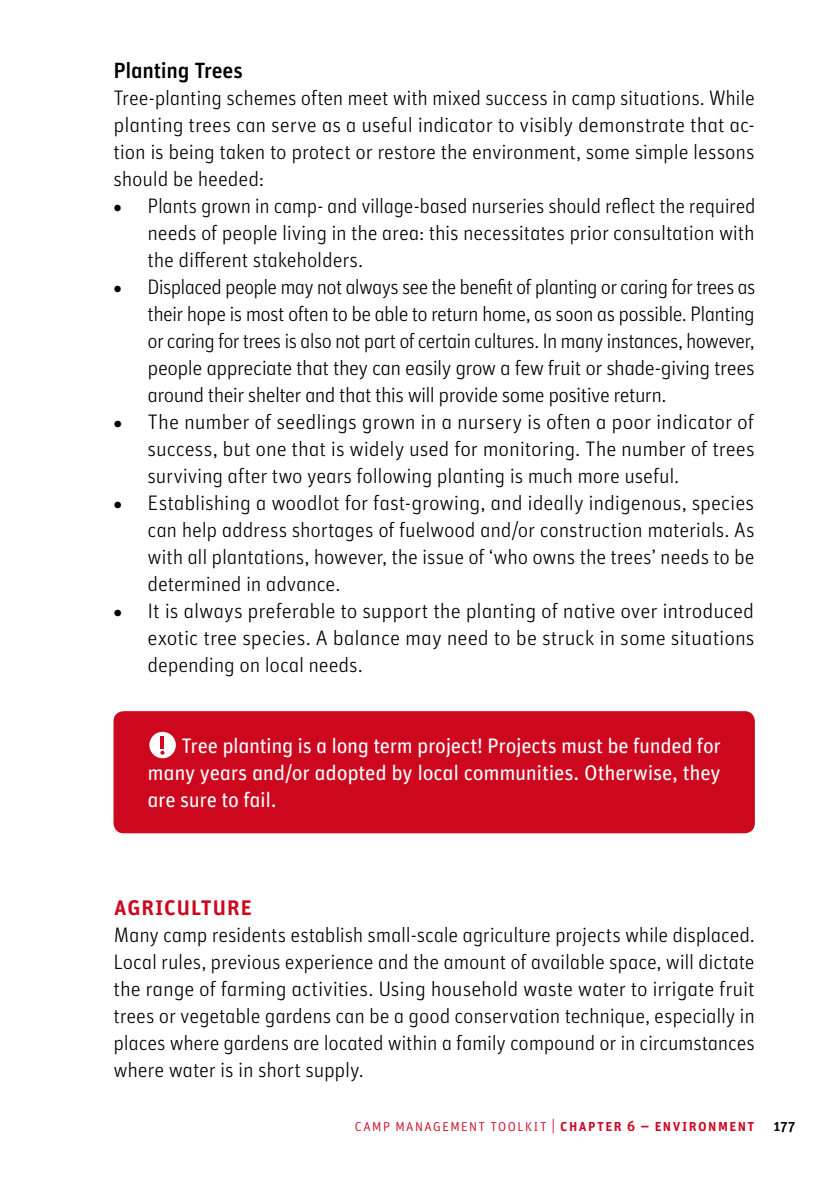
<style>
.page{position:relative;width:840px;height:1191px;background:#fff}
.page>*{position:absolute;margin:0;border:0;box-sizing:border-box;transform-origin:0 0}
.t1{font:26px "Unit Medium SC";letter-spacing:-.015em;color:#cc071e}
.t2{font:22px "Unit Medium Alternate";letter-spacing:-.01em;color:#000}
.t3{font:21px/27px "Unit Light Alternate";letter-spacing:-.01em;color:#000;text-align:justify}
.t4{font:21px/27px "Unit Regular Alternate";letter-spacing:-.015em;color:#fff;text-align:justify}
.t5{font:16px "Unit Light SC";letter-spacing:.05em;color:#cc071e}
.s1{font-family:"Unit";font-weight:700}
.s2{font-family:"Unit Medium SC"}
.s3{font-family:"Unit Medium SC";color:#000}
</style>
<div class="page">
<div style="left:113px;top:711px;width:641px;height:122px;background:#cc071e;border-radius:10px"></div>
<div style="left:149px;top:732px;width:27px;height:26px;background:#fff;border-radius:50%"></div>
<hr style="left:160px;top:736px;width:4px;height:12px;background:#cc071e">
<svg style="left:160px;top:750px;width:4px;height:4px"></svg>
<p class="t2" style="left:113px;top:57px;width:131px">Planting Trees</p>
<p class="t3" style="left:113px;top:84px;width:642px">Tree-planting schemes often meet with mixed success in camp situations. While planting trees can serve as a useful indicator to visibly demonstrate that ac&shy;tion is being taken to protect or restore the environment, some simple lessons should be heeded:</p>
<p class="t3" style="left:147px;top:192px;width:609px;text-indent:-34px"><span class="s1">•</span> Plants grown in camp- and village-based nurseries should reflect the required needs of people living in the area: this necessitates prior consultation with the different stakeholders.</p>
<p class="t3" style="left:147px;top:273px;width:609px;text-indent:-34px"><span class="s1">•</span> Displaced people may not always see the benefit of planting or caring for trees as their hope is most often to be able to return home, as soon as possible. Planting or caring for trees is also not part of certain cultures. In many instances, however, people appreciate that they can easily grow a few fruit or shade-giving trees around their shelter and that this will provide some positive return.</p>
<p class="t3" style="left:147px;top:408px;width:608px;text-indent:-34px"><span class="s1">•</span> The number of seedlings grown in a nursery is often a poor indicator of success, but one that is widely used for monitoring. The number of trees surviving after two years following planting is much more useful.</p>
<p class="t3" style="left:147px;top:489px;width:608px;text-indent:-34px"><span class="s1">•</span> Establishing a woodlot for fast-growing, and ideally indigenous, species can help address shortages of fuelwood and/or construction materials. As with all plantations, however, the issue of ‘who owns the trees’ needs to be determined in advance.</p>
<p class="t3" style="left:147px;top:597px;width:608px;text-indent:-34px"><span class="s1">•</span> It is always preferable to support the planting of native over introduced exotic tree species. A balance may need to be struck in some situations depending on local needs.</p>
<p class="t4" style="left:147px;top:732px;width:574px;text-indent:34px">Tree planting is a long term project! Projects must be funded for many years and/or adopted by local communities. Otherwise, they are sure to fail.</p>
<p class="t1" style="left:113px;top:890px;width:140px">agriculture</p>
<p class="t3" style="left:113px;top:921px;width:642px">Many camp residents establish small-scale agriculture projects while displaced.<br>Local rules, previous experience and the amount of available space, will dictate the range of farming activities. Using household waste water to irrigate fruit trees or vegetable gardens can be a good conservation technique, especially in places where gardens are located within a family compound or in circumstances where water is in short supply.</p>
<p class="t5" style="left:354px;top:1116px;width:442px">camp management toolkit | <span class="s2">chapter 6 – environment</span> <span class="s3">177</span></p>
</div>
